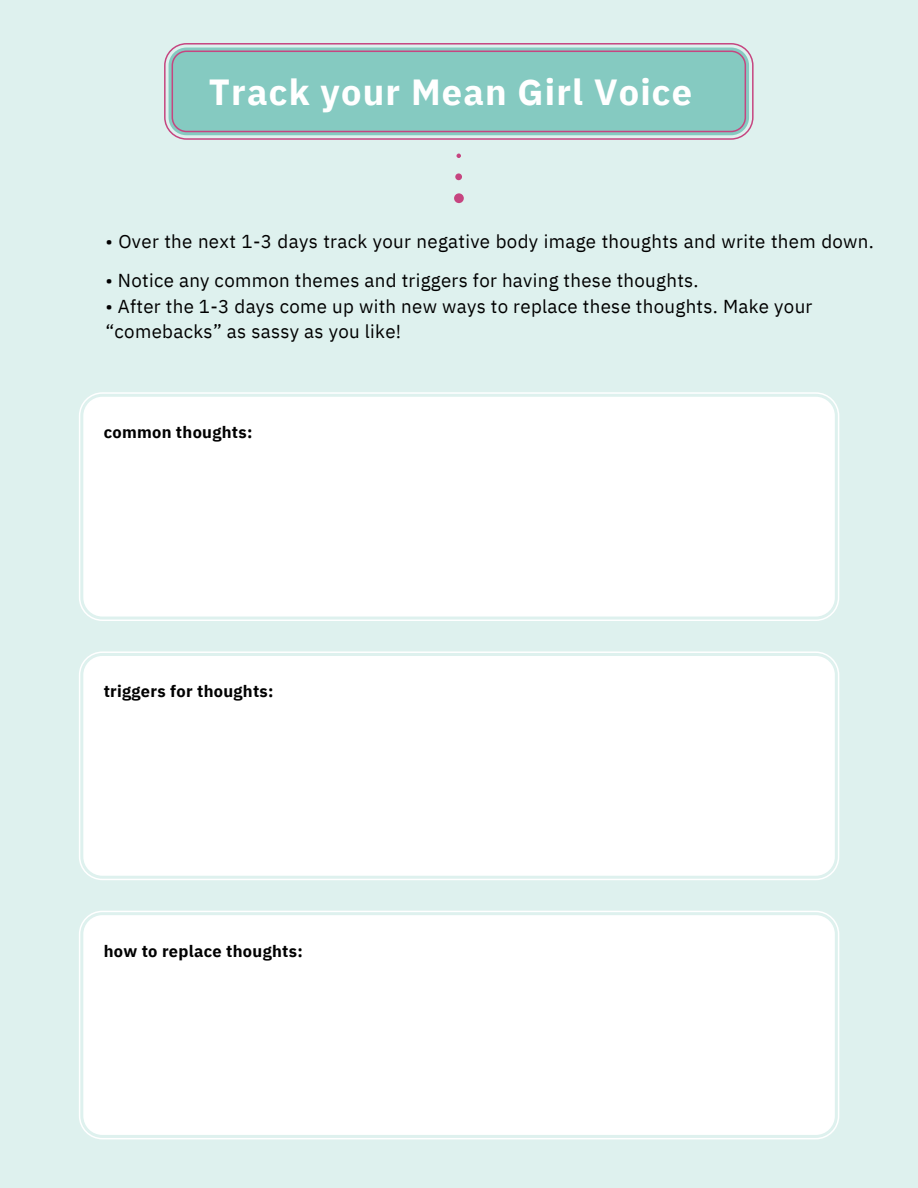
<style>
.page{position:relative;width:918px;height:1188px;background:#def1ee}
.page>*{position:absolute;margin:0;border:0;box-sizing:border-box;transform-origin:0 0}
.t1{font:700 36.3px "IBM Plex Sans";letter-spacing:.03em;color:#fff}
.t2{font:18.75px "IBM Plex Sans";letter-spacing:.015em;color:#000}
.t3{font:700 16.5px "IBM Plex Sans";letter-spacing:.015em;color:#000}
</style>
<div class="page">
<div style="left:79px;top:392px;width:760px;height:229px;background:#fff"></div>
<div style="left:79px;top:651px;width:760px;height:229px;background:#fff"></div>
<div style="left:79px;top:911px;width:760px;height:228px;background:#fff"></div>
<svg style="left:164px;top:43px;width:590px;height:97px;background:#90c3c0"></svg>
<div style="left:454px;top:193px;width:10px;height:10px;background:#c64580;border-radius:50%"></div>
<div style="left:455px;top:173px;width:7px;height:7px;background:#c64580;border-radius:50%"></div>
<svg style="left:457px;top:154px;width:4px;height:4px"></svg>
<p class="t1" style="left:209px;top:68px;width:485px">Track your Mean Girl Voice</p>
<p class="t2" style="left:105px;top:229px;width:770px">• Over the next 1-3 days track your negative body image thoughts and write them down.</p>
<p class="t2" style="left:105px;top:268px;width:595px">• Notice any common themes and triggers for having these thoughts.</p>
<p class="t2" style="left:105px;top:294px;width:709px">• After the 1-3 days come up with new ways to replace these thoughts. Make your</p>
<p class="t2" style="left:105px;top:319px;width:297px">“comebacks” as sassy as you like!</p>
<p class="t3" style="left:104px;top:421px;width:150px">common thoughts:</p>
<p class="t3" style="left:104px;top:680px;width:171px">triggers for thoughts:</p>
<p class="t3" style="left:104px;top:940px;width:201px">how to replace thoughts:</p>
</div>
